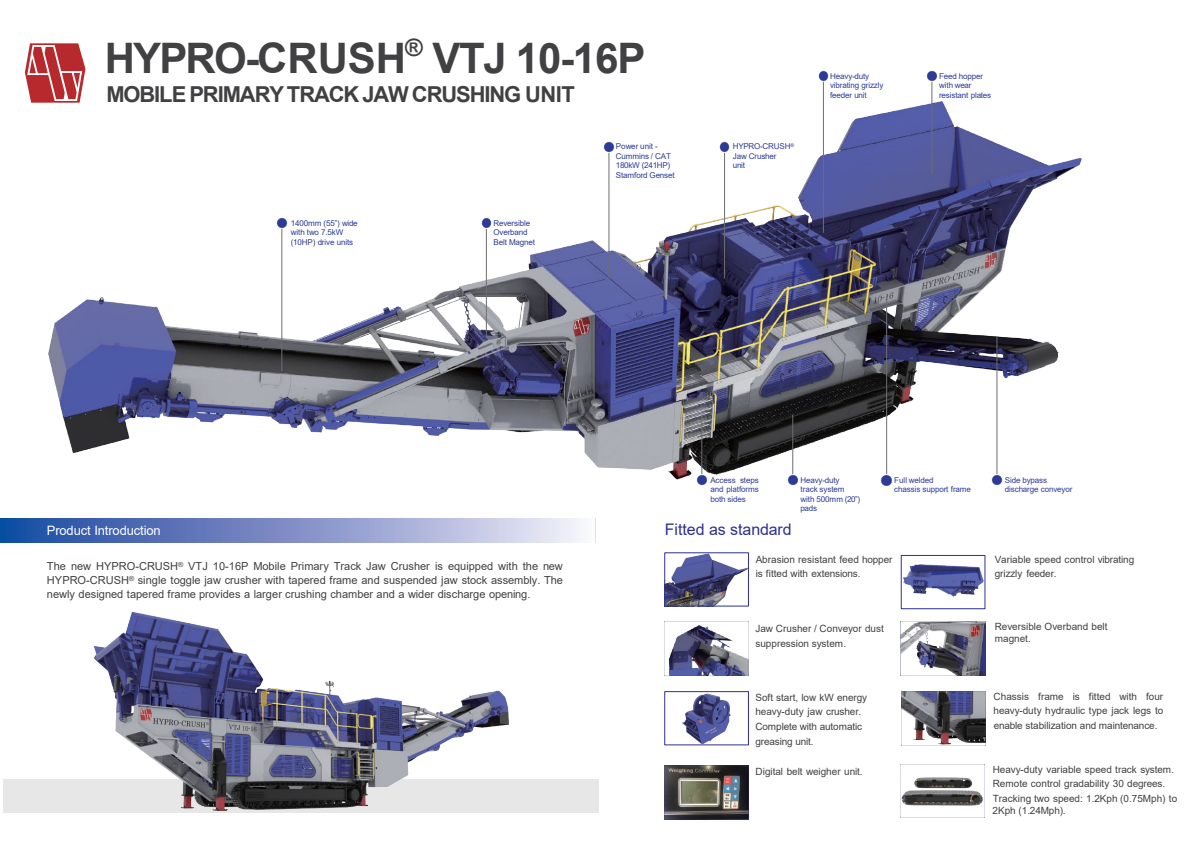
<style>
.page{position:relative;width:1191px;height:843px;background:#fff}
.page>*{position:absolute;margin:0;border:0;box-sizing:border-box;transform-origin:0 0}
.t1{font:700 42px "Arial";letter-spacing:-.03em;color:#414042}
.t2{font:700 24px "Arial";color:#414042}
.t3{font:700 22px "Arial";letter-spacing:-.05em;color:#414042}
.t4{font:16px "Arial";letter-spacing:-.005em;color:#2e3092}
.t5{font:13px "Arial";letter-spacing:-.01em;color:#fff}
.t6{font:11px/14px "Arial";color:#414042;text-align:justify}
.t7{font:10px/14px "Arial";color:#414042}
.t8{font:8px/9.6px "Arial";letter-spacing:-.02em;color:#2d3b97}
</style>
<div class="page">
<img style="left:49px;top:102px;width:1033px;height:377px">
<img style="left:667px;top:554px;width:80px;height:50px">
<div style="left:3px;top:778px;width:596px;height:34px;background:#e8e7e7"></div>
<img style="left:89px;top:611px;width:426px;height:202px">
<hr style="left:932px;top:76px;width:1px;height:98px;background:#6d6e71">
<svg style="left:927px;top:71px;width:10px;height:10px"></svg>
<hr style="left:823px;top:76px;width:1px;height:157px;background:#6d6e71">
<svg style="left:818px;top:71px;width:11px;height:10px"></svg>
<hr style="left:724px;top:147px;width:1px;height:131px;background:#6d6e71">
<svg style="left:719px;top:142px;width:11px;height:10px"></svg>
<hr style="left:609px;top:147px;width:1px;height:131px;background:#6d6e71">
<svg style="left:604px;top:142px;width:10px;height:10px"></svg>
<hr style="left:486px;top:223px;width:1px;height:115px;background:#6d6e71">
<svg style="left:481px;top:217px;width:11px;height:11px"></svg>
<hr style="left:281px;top:223px;width:1px;height:148px;background:#6d6e71">
<svg style="left:277px;top:217px;width:10px;height:11px"></svg>
<hr style="left:792px;top:414px;width:1px;height:65px;background:#6d6e71">
<svg style="left:788px;top:474px;width:10px;height:11px"></svg>
<hr style="left:701px;top:414px;width:1px;height:65px;background:#6d6e71">
<svg style="left:697px;top:474px;width:10px;height:11px"></svg>
<hr style="left:997px;top:337px;width:1px;height:142px;background:#6d6e71">
<svg style="left:992px;top:474px;width:10px;height:11px"></svg>
<hr style="left:886px;top:296px;width:1px;height:184px;background:#6d6e71">
<svg style="left:881px;top:474px;width:11px;height:12px"></svg>
<img style="left:0;top:518px;width:581px;height:23px">
<svg style="left:25px;top:43px;width:60px;height:60px"></svg>
<div style="left:665px;top:691px;width:84px;height:53px;border:1px solid #2e3092"></div>
<img style="left:683px;top:693px;width:48px;height:50px">
<div style="left:901px;top:555px;width:84px;height:53px;border:1px solid #2e3092"></div>
<img style="left:903px;top:564px;width:80px;height:32px">
<img style="left:901px;top:621px;width:84px;height:53px">
<div style="left:665px;top:552px;width:84px;height:54px;border:1px solid #2e3092"></div>
<img style="left:665px;top:621px;width:84px;height:53px">
<img style="left:665px;top:765px;width:84px;height:53px">
<img style="left:901px;top:764px;width:84px;height:53px">
<img style="left:901px;top:691px;width:84px;height:53px">
<p class="t2" style="left:405px;top:30px;width:19px">®</p>
<h1 class="t1" style="left:105px;top:28px;width:542px">HYPRO-CRUSH VTJ 10-16P</h1>
<p class="t3" style="left:106px;top:79px;width:470px">MOBILE PRIMARY TRACK JAW CRUSHING UNIT</p>
<p class="t8" style="left:291px;top:218px;width:68px">1400mm (55”) wide</p>
<p class="t8" style="left:291px;top:227px;width:64px">with two 7.5kW (10HP) drive units</p>
<p class="t8" style="left:493px;top:218px;width:43px">Reversible<br>Overband<br>Belt Magnet</p>
<p class="t8" style="left:616px;top:141px;width:43px">Power unit -</p>
<p class="t8" style="left:616px;top:151px;width:60px">Cummins / CAT<br>180kW (241HP)<br>Stamford Genset</p>
<p class="t8" style="left:733px;top:141px;width:63px">HYPRO-CRUSH<sup>®</sup></p>
<p class="t8" style="left:733px;top:151px;width:45px">Jaw Crusher unit</p>
<p class="t8" style="left:830px;top:71px;width:55px">Heavy-duty vibrating grizzly feeder unit</p>
<p class="t8" style="left:939px;top:71px;width:54px">Feed hopper with wear resistant plates</p>
<p class="t8" style="left:710px;top:474px;width:50px;text-align:justify">Access steps and platforms both sides</p>
<p class="t8" style="left:800px;top:474px;width:46px">Heavy-duty track system</p>
<p class="t8" style="left:800px;top:494px;width:61px">with 500mm (20”) pads</p>
<p class="t5" style="left:47px;top:521px;width:116px">Product Introduction</p>
<p class="t4" style="left:665px;top:517px;width:128px">Fitted as standard</p>
<p class="t8" style="left:894px;top:474px;width:41px">Full welded</p>
<p class="t8" style="left:894px;top:484px;width:78px">chassis support frame</p>
<p class="t8" style="left:1005px;top:474px;width:69px">Side bypass discharge conveyor</p>
<p class="t6" style="left:47px;top:558px;width:517px">The new HYPRO-CRUSH<sup>®</sup> VTJ 10-16P Mobile Primary Track Jaw Crusher is equipped with the new HYPRO-CRUSH<sup>®</sup> single toggle jaw crusher with tapered frame and suspended jaw stock assembly. The newly designed tapered frame provides a larger crushing chamber and a wider discharge opening.</p>
<p class="t7" style="left:756px;top:551px;width:138px">Abrasion resistant feed hopper is fitted with extensions.</p>
<p class="t7" style="left:995px;top:551px;width:141px">Variable speed control vibrating grizzly feeder.</p>
<p class="t7" style="left:755px;top:621px;width:130px">Jaw Crusher / Conveyor dust</p>
<p class="t7" style="left:755px;top:636px;width:92px">suppression system.</p>
<p class="t7" style="left:755px;top:689px;width:113px">Soft start, low kW energy heavy-duty jaw crusher.</p>
<p class="t7" style="left:755px;top:718px;width:108px">Complete with automatic</p>
<p class="t7" style="left:755px;top:733px;width:60px">greasing unit.</p>
<p class="t7" style="left:756px;top:764px;width:108px">Digital belt weigher unit.</p>
<p class="t7" style="left:995px;top:620px;width:114px;line-height:12px">Reversible Overband belt magnet.</p>
<p class="t7" style="left:994px;top:689px;width:171px;text-align:justify">Chassis frame is fitted with four heavy-duty hydraulic type jack legs to enable stabilization and maintenance.</p>
<p class="t7" style="left:993px;top:761px;width:183px">Heavy-duty variable speed track system.<br>Remote control gradability 30 degrees.</p>
<p class="t7" style="left:993px;top:792px;width:186px;line-height:12px">Tracking two speed: 1.2Kph (0.75Mph) to<br>2Kph (1.24Mph).</p>
</div>
